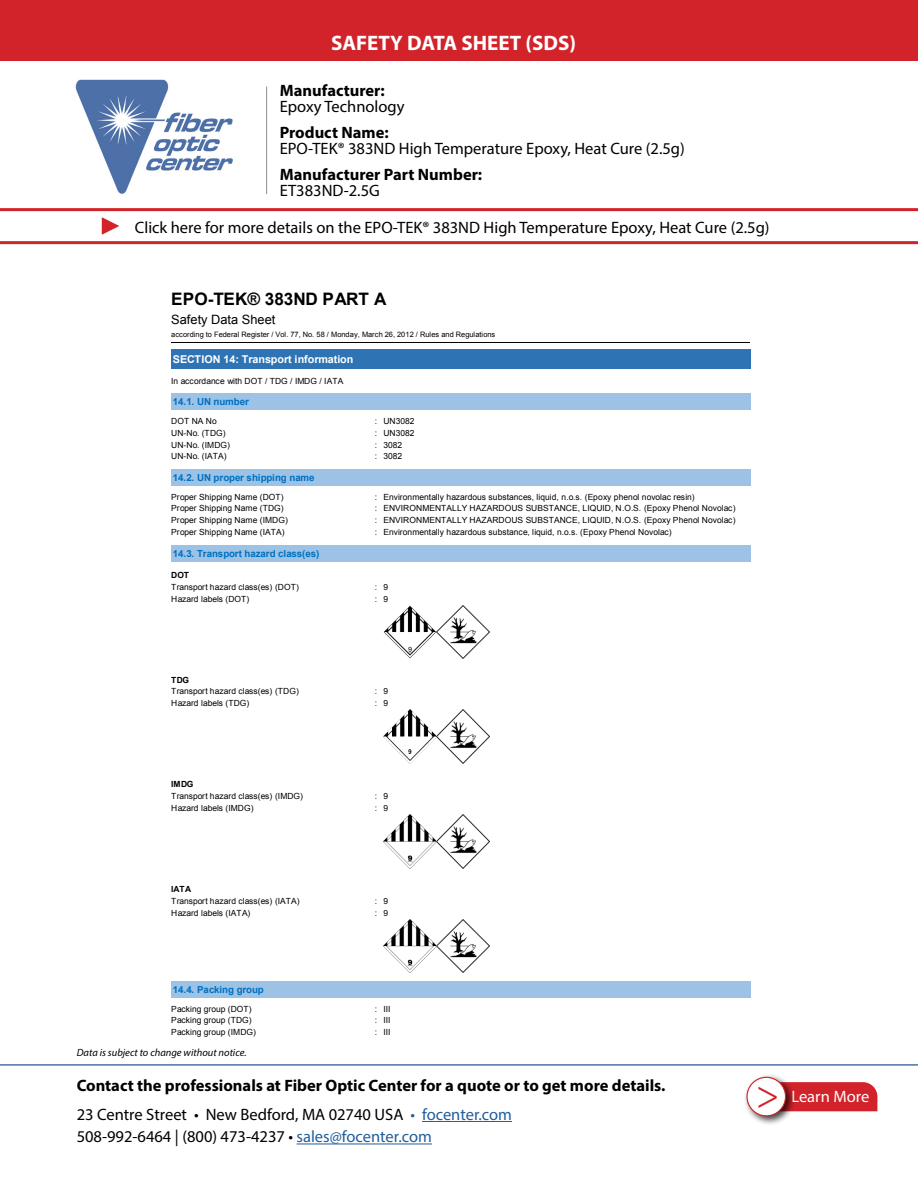
<style>
.page{position:relative;width:918px;height:1188px;background:#fff}
.page>*{position:absolute;margin:0;border:0;box-sizing:border-box;transform-origin:0 0}
.t1{font:42px "Minion Pro";color:#d2232a}
.t2{font:700 21px "Myriad Pro";color:#fff}
.t3{font:700 17.25px "Arial";letter-spacing:-.005em;color:#000}
.t4{font:16.5px/16.5px "Myriad Pro";color:#000}
.t5{font:700 16.5px "Myriad Pro";color:#000}
.t6{font:16.5px "Myriad Pro";color:#fff}
.t7{font:12.75px "Arial";color:#000}
.t8{font:700 10.8px "Arial";color:#fff}
.t9{font:italic 10.5px "Myriad Pro";color:#000}
.t10{font:700 9.75px "Arial";letter-spacing:-.005em;color:#0070c0}
.t11{font:8.4px "Arial";letter-spacing:.005em;color:#000}
.t12{font:700 8.4px "Arial";letter-spacing:-.005em;color:#000}
.t13{font:7.5px "Arial";letter-spacing:-.005em;color:#000}
.s1{font-weight:700}
.s2{color:#215e9e}
</style>
<div class="page">
<hr style="left:422px;top:1121px;width:90px;height:1px;background:#215e9e">
<hr style="left:297px;top:1144px;width:135px;height:1px;background:#215e9e">
<hr style="left:0;top:1064px;width:918px;height:2px;background:#4f70a8">
<img style="left:75px;top:79px;width:158px;height:115px">
<hr style="left:266px;top:87px;width:1px;height:107px;background:#8a8c8e">
<div style="left:796px;top:1082px;width:81px;height:29px;background:#d2232a"></div>
<div style="left:743px;top:1074px;width:53px;height:52px;background:#000;opacity:.75"></div>
<div style="left:747px;top:1077px;width:39px;height:39px;background:#fff;border-radius:50%"></div>
<div style="left:746px;top:1077px;width:40px;height:39px;border:1px solid #d2232a;border-radius:50%"></div>
<hr style="left:0;top:241px;width:918px;height:3px;background:#d2232a">
<hr style="left:0;top:208px;width:918px;height:3px;background:#d2232a">
<svg style="left:102px;top:217px;width:17px;height:18px"></svg>
<div style="left:0;top:0;width:918px;height:60px;background:#d2232a"></div>
<hr style="left:171px;top:342px;width:579px;height:1px;background:#000">
<div style="left:171px;top:350px;width:579px;height:19px;background:#2e74b5"></div>
<hr style="left:171px;top:369px;width:579px;height:1px;background:#2e74b5">
<svg style="left:750px;top:350px;width:1px;height:19px"></svg>
<div style="left:171px;top:394px;width:579px;height:15px;background:#9cc2e5"></div>
<hr style="left:171px;top:409px;width:579px;height:1px;background:#9cc2e5">
<svg style="left:750px;top:394px;width:1px;height:16px"></svg>
<div style="left:171px;top:470px;width:579px;height:15px;background:#9cc2e5"></div>
<hr style="left:171px;top:485px;width:579px;height:1px;background:#9cc2e5">
<svg style="left:750px;top:470px;width:1px;height:16px"></svg>
<div style="left:171px;top:546px;width:579px;height:15px;background:#9cc2e5"></div>
<hr style="left:171px;top:545px;width:579px;height:1px;background:#9cc2e5">
<hr style="left:171px;top:561px;width:579px;height:1px;background:#9cc2e5">
<svg style="left:750px;top:545px;width:1px;height:17px"></svg>
<div style="left:171px;top:982px;width:579px;height:15px;background:#9cc2e5"></div>
<hr style="left:171px;top:997px;width:579px;height:1px;background:#9cc2e5">
<svg style="left:750px;top:982px;width:1px;height:16px"></svg>
<img style="left:383px;top:605px;width:107px;height:54px">
<img style="left:383px;top:710px;width:107px;height:53px">
<img style="left:383px;top:815px;width:107px;height:53px">
<img style="left:383px;top:919px;width:107px;height:54px">
<p class="t2" style="left:331px;top:29px;width:246px">SAFETY DATA SHEET (SDS)</p>
<p class="t4" style="left:280px;top:82px;width:126px"><span class="s1">Manufacturer:<br></span>Epoxy Technology</p>
<p class="t4" style="left:280px;top:124px;width:407px"><span class="s1">Product Name:<br></span>EPO-TEK® 383ND High Temperature Epoxy, Heat Cure (2.5g)</p>
<p class="t5" style="left:280px;top:163px;width:204px">Manufacturer Part Number:</p>
<p class="t4" style="left:280px;top:182px;width:102px">ET383ND-2.5G</p>
<p class="t4" style="left:135px;top:219px;width:636px">Click here for more details on the EPO-TEK® 383ND High Temperature Epoxy, Heat Cure (2.5g)</p>
<h3 class="t3" style="left:171px;top:288px;width:217px">EPO-TEK® 383ND PART A</h3>
<h3 class="t7" style="left:171px;top:311px;width:106px">Safety Data Sheet</h3>
<p class="t13" style="left:171px;top:330px;width:325px">according to Federal Register / Vol. 77, No. 58 / Monday, March 26, 2012 / Rules and Regulations</p>
<p class="t8" style="left:173px;top:352px;width:182px">SECTION 14: Transport information</p>
<p class="t11" style="left:171px;top:375px;width:174px">In accordance with DOT / TDG / IMDG / IATA</p>
<p class="t10" style="left:173px;top:395px;width:78px">14.1. UN number</p>
<p class="t11" style="left:171px;top:416px;width:47px">DOT NA No</p>
<p class="t11" style="left:375px;top:416px;width:41px">: UN3082</p>
<p class="t11" style="left:171px;top:427px;width:56px">UN-No. (TDG)</p>
<p class="t11" style="left:375px;top:427px;width:41px">: UN3082</p>
<p class="t11" style="left:171px;top:439px;width:60px">UN-No. (IMDG)</p>
<p class="t11" style="left:375px;top:439px;width:29px">: 3082</p>
<p class="t11" style="left:171px;top:451px;width:57px">UN-No. (IATA)</p>
<p class="t11" style="left:375px;top:451px;width:29px">: 3082</p>
<p class="t10" style="left:173px;top:471px;width:143px">14.2. UN proper shipping name</p>
<p class="t11" style="left:171px;top:491px;width:114px">Proper Shipping Name (DOT)</p>
<p class="t11" style="left:375px;top:491px;width:322px">: Environmentally hazardous substances, liquid, n.o.s. (Epoxy phenol novolac resin)</p>
<p class="t11" style="left:171px;top:503px;width:114px">Proper Shipping Name (TDG)</p>
<p class="t11" style="left:375px;top:503px;width:362px">: ENVIRONMENTALLY HAZARDOUS SUBSTANCE, LIQUID, N.O.S. (Epoxy Phenol Novolac)</p>
<p class="t11" style="left:171px;top:515px;width:118px">Proper Shipping Name (IMDG)</p>
<p class="t11" style="left:375px;top:515px;width:362px">: ENVIRONMENTALLY HAZARDOUS SUBSTANCE, LIQUID, N.O.S. (Epoxy Phenol Novolac)</p>
<p class="t11" style="left:171px;top:527px;width:115px">Proper Shipping Name (IATA)</p>
<p class="t11" style="left:375px;top:527px;width:298px">: Environmentally hazardous substance, liquid, n.o.s. (Epoxy Phenol Novolac)</p>
<p class="t10" style="left:173px;top:547px;width:148px">14.3. Transport hazard class(es)</p>
<p class="t12" style="left:171px;top:569px;width:19px">DOT</p>
<p class="t11" style="left:171px;top:581px;width:129px">Transport hazard class(es) (DOT)</p>
<p class="t11" style="left:375px;top:581px;width:15px">: 9</p>
<p class="t11" style="left:171px;top:593px;width:80px">Hazard labels (DOT)</p>
<p class="t11" style="left:375px;top:593px;width:15px">: 9</p>
<p class="t12" style="left:171px;top:674px;width:19px">TDG</p>
<p class="t11" style="left:171px;top:686px;width:129px">Transport hazard class(es) (TDG)</p>
<p class="t11" style="left:375px;top:686px;width:15px">: 9</p>
<p class="t11" style="left:171px;top:698px;width:80px">Hazard labels (TDG)</p>
<p class="t11" style="left:375px;top:698px;width:15px">: 9</p>
<p class="t12" style="left:171px;top:779px;width:24px">IMDG</p>
<p class="t11" style="left:171px;top:791px;width:133px">Transport hazard class(es) (IMDG)</p>
<p class="t11" style="left:375px;top:791px;width:15px">: 9</p>
<p class="t11" style="left:171px;top:802px;width:84px">Hazard labels (IMDG)</p>
<p class="t11" style="left:375px;top:802px;width:15px">: 9</p>
<p class="t12" style="left:171px;top:883px;width:21px">IATA</p>
<p class="t11" style="left:171px;top:896px;width:130px">Transport hazard class(es) (IATA)</p>
<p class="t11" style="left:375px;top:896px;width:15px">: 9</p>
<p class="t11" style="left:171px;top:907px;width:81px">Hazard labels (IATA)</p>
<p class="t11" style="left:375px;top:907px;width:15px">: 9</p>
<p class="t10" style="left:173px;top:983px;width:93px">14.4. Packing group</p>
<p class="t11" style="left:171px;top:1003px;width:82px">Packing group (DOT)</p>
<p class="t11" style="left:375px;top:1003px;width:17px">: III</p>
<p class="t11" style="left:171px;top:1015px;width:82px">Packing group (TDG)</p>
<p class="t11" style="left:375px;top:1015px;width:17px">: III</p>
<p class="t11" style="left:171px;top:1027px;width:86px">Packing group (IMDG)</p>
<p class="t11" style="left:375px;top:1027px;width:17px">: III</p>
<p class="t9" style="left:77px;top:1046px;width:171px">Data is subject to change without notice.</p>
<p class="t13" style="left:171px;top:1050px;width:91px">10/25/2023 (Revision date)</p>
<p class="t5" style="left:77px;top:1074px;width:590px">Contact the professionals at Fiber Optic Center for a quote or to get more details.</p>
<p class="t4" style="left:77px;top:1103px;width:437px;line-height:22.5px">23 Centre Street • New Bedford, MA 02740 USA <span class="s2">• focenter.com<br></span>508-992-6464 | (800) 473-4237 • <span class="s2">sales@focenter.com</span></p>
<p class="t1" style="left:756px;top:1066px;width:25px">&gt;</p>
<p class="t6" style="left:791px;top:1087px;width:79px">Learn More</p>
</div>
